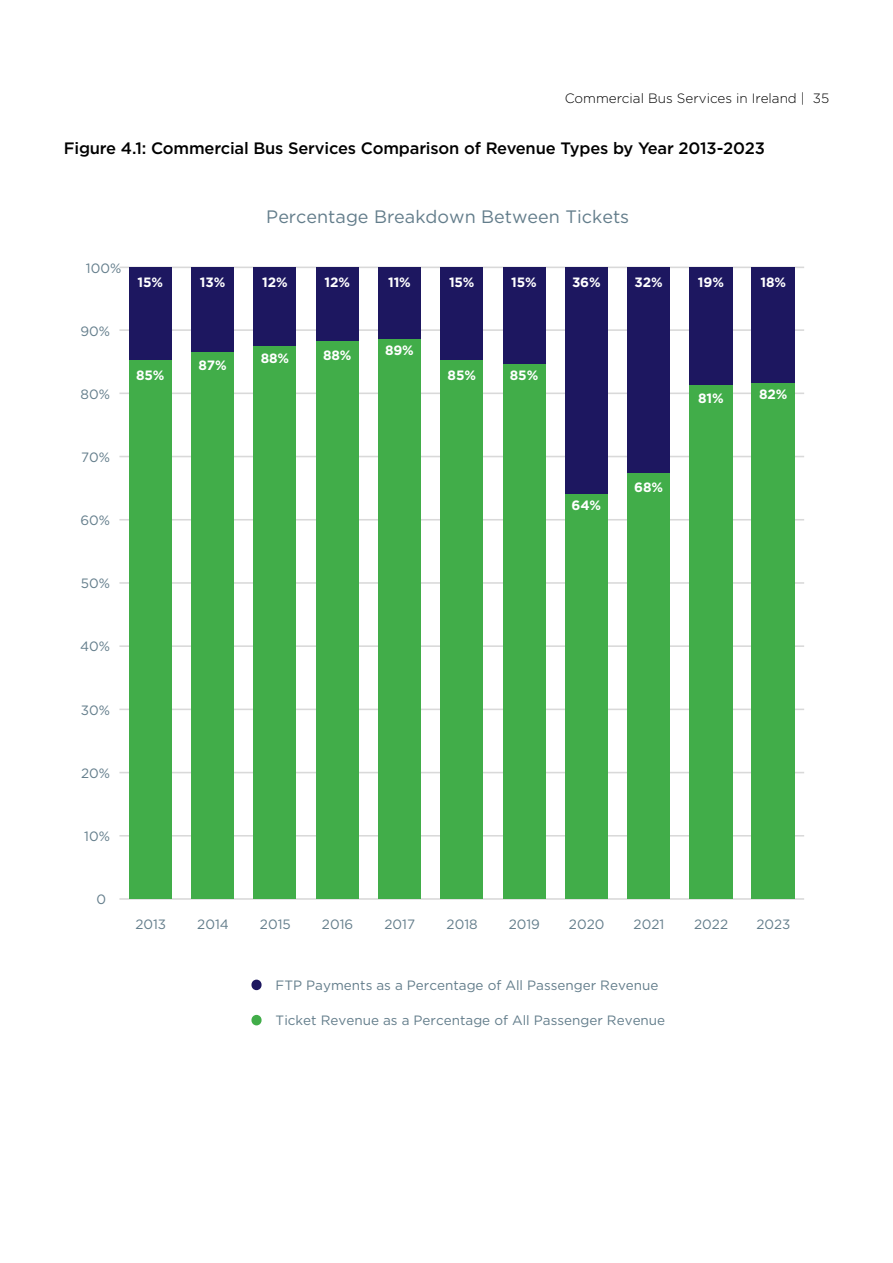
<style>
.page{position:relative;width:893px;height:1263px;background:#fff}
.page>*{position:absolute;margin:0;border:0;box-sizing:border-box;transform-origin:0 0}
.t1{font:18px "Gotham";color:#637d8b}
.t2{font:500 16.5px "Gotham";letter-spacing:-.01em;color:#000}
.t3{font:13.5px "Gotham";color:#637d8b}
.t4{font:700 13.5px "Gotham";letter-spacing:-.01em;color:#fff}
.t5{font:300 13.5px "Gotham";color:#000}
</style>
<div class="page">
<hr style="left:119px;top:267px;width:685px;height:1px;background:#d9d9d9">
<hr style="left:119px;top:329px;width:685px;height:2px;background:#d9d9d9">
<hr style="left:119px;top:392px;width:685px;height:2px;background:#d9d9d9">
<hr style="left:119px;top:456px;width:685px;height:1px;background:#d9d9d9">
<hr style="left:119px;top:519px;width:685px;height:1px;background:#d9d9d9">
<hr style="left:119px;top:582px;width:685px;height:2px;background:#d9d9d9">
<hr style="left:119px;top:645px;width:685px;height:2px;background:#d9d9d9">
<hr style="left:119px;top:708px;width:685px;height:2px;background:#d9d9d9">
<hr style="left:119px;top:772px;width:685px;height:1px;background:#d9d9d9">
<hr style="left:119px;top:835px;width:685px;height:1px;background:#d9d9d9">
<hr style="left:119px;top:898px;width:685px;height:2px;background:#d9d9d9">
<div style="left:129px;top:360px;width:43px;height:539px;background:#41ad49"></div>
<div style="left:191px;top:352px;width:43px;height:547px;background:#41ad49"></div>
<div style="left:254px;top:346px;width:42px;height:553px;background:#41ad49"></div>
<div style="left:316px;top:340px;width:43px;height:559px;background:#41ad49"></div>
<div style="left:378px;top:339px;width:43px;height:560px;background:#41ad49"></div>
<div style="left:440px;top:360px;width:43px;height:539px;background:#41ad49"></div>
<div style="left:503px;top:363px;width:42px;height:536px;background:#41ad49"></div>
<div style="left:565px;top:493px;width:43px;height:406px;background:#41ad49"></div>
<div style="left:627px;top:472px;width:43px;height:427px;background:#41ad49"></div>
<div style="left:689px;top:385px;width:43px;height:514px;background:#41ad49"></div>
<div style="left:751px;top:383px;width:44px;height:516px;background:#41ad49"></div>
<div style="left:129px;top:267px;width:43px;height:93px;background:#1d1760"></div>
<div style="left:191px;top:267px;width:43px;height:85px;background:#1d1760"></div>
<div style="left:254px;top:267px;width:42px;height:79px;background:#1d1760"></div>
<div style="left:316px;top:267px;width:43px;height:73px;background:#1d1760"></div>
<div style="left:378px;top:267px;width:43px;height:72px;background:#1d1760"></div>
<div style="left:440px;top:267px;width:43px;height:93px;background:#1d1760"></div>
<div style="left:503px;top:267px;width:42px;height:96px;background:#1d1760"></div>
<div style="left:565px;top:267px;width:43px;height:226px;background:#1d1760"></div>
<div style="left:627px;top:267px;width:43px;height:205px;background:#1d1760"></div>
<div style="left:689px;top:267px;width:43px;height:118px;background:#1d1760"></div>
<div style="left:751px;top:267px;width:44px;height:116px;background:#1d1760"></div>
<svg style="left:251px;top:979px;width:11px;height:11px"></svg>
<div style="left:251px;top:1015px;width:11px;height:10px;background:#41ad49;border-radius:5px"></div>
<p class="t5" style="left:565px;top:90px;width:266px">Commercial Bus Services in Ireland | 35</p>
<p class="t2" style="left:64px;top:137px;width:703px">Figure 4.1: Commercial Bus Services Comparison of Revenue Types by Year 2013-2023</p>
<p class="t3" style="left:86px;top:259px;width:37px">100%</p>
<p class="t3" style="left:80px;top:322px;width:31px">90%</p>
<p class="t3" style="left:81px;top:385px;width:31px">80%</p>
<h1 class="t1" style="left:266px;top:205px;width:364px">Percentage Breakdown Between Tickets</h1>
<p class="t4" style="left:138px;top:273px;width:27px">15%</p>
<p class="t4" style="left:200px;top:273px;width:27px">13%</p>
<p class="t4" style="left:262px;top:273px;width:27px">12%</p>
<p class="t4" style="left:324px;top:273px;width:27px">12%</p>
<p class="t4" style="left:388px;top:273px;width:24px">11%</p>
<p class="t4" style="left:449px;top:273px;width:27px">15%</p>
<p class="t4" style="left:511px;top:273px;width:27px">15%</p>
<p class="t4" style="left:572px;top:273px;width:30px">36%</p>
<p class="t4" style="left:635px;top:273px;width:30px">32%</p>
<p class="t4" style="left:698px;top:273px;width:28px">19%</p>
<p class="t4" style="left:760px;top:273px;width:27px">18%</p>
<p class="t4" style="left:136px;top:366px;width:30px">85%</p>
<p class="t4" style="left:199px;top:356px;width:30px">87%</p>
<p class="t4" style="left:261px;top:350px;width:30px">88%</p>
<p class="t4" style="left:323px;top:346px;width:30px">88%</p>
<p class="t4" style="left:385px;top:341px;width:30px">89%</p>
<p class="t4" style="left:448px;top:366px;width:30px">85%</p>
<p class="t4" style="left:510px;top:366px;width:30px">85%</p>
<p class="t4" style="left:698px;top:389px;width:27px">81%</p>
<p class="t4" style="left:759px;top:385px;width:30px">82%</p>
<p class="t3" style="left:81px;top:448px;width:30px">70%</p>
<p class="t3" style="left:80px;top:512px;width:31px">60%</p>
<p class="t4" style="left:572px;top:496px;width:31px">64%</p>
<p class="t4" style="left:634px;top:478px;width:30px">68%</p>
<p class="t3" style="left:81px;top:575px;width:31px">50%</p>
<p class="t3" style="left:80px;top:638px;width:31px">40%</p>
<p class="t3" style="left:81px;top:701px;width:31px">30%</p>
<p class="t3" style="left:81px;top:764px;width:30px">20%</p>
<p class="t3" style="left:84px;top:827px;width:27px">10%</p>
<p class="t3" style="left:96px;top:891px;width:11px">0</p>
<p class="t3" style="left:135px;top:915px;width:32px">2013</p>
<p class="t3" style="left:197px;top:915px;width:33px">2014</p>
<p class="t3" style="left:260px;top:915px;width:32px">2015</p>
<p class="t3" style="left:322px;top:915px;width:33px">2016</p>
<p class="t3" style="left:385px;top:915px;width:32px">2017</p>
<p class="t3" style="left:447px;top:915px;width:33px">2018</p>
<p class="t3" style="left:509px;top:915px;width:33px">2019</p>
<p class="t3" style="left:569px;top:915px;width:37px">2020</p>
<p class="t3" style="left:634px;top:915px;width:32px">2021</p>
<p class="t3" style="left:694px;top:915px;width:35px">2022</p>
<p class="t3" style="left:756px;top:915px;width:36px">2023</p>
<p class="t3" style="left:276px;top:977px;width:384px">FTP Payments as a Percentage of All Passenger Revenue</p>
<p class="t3" style="left:276px;top:1012px;width:391px">Ticket Revenue as a Percentage of All Passenger Revenue</p>
</div>
